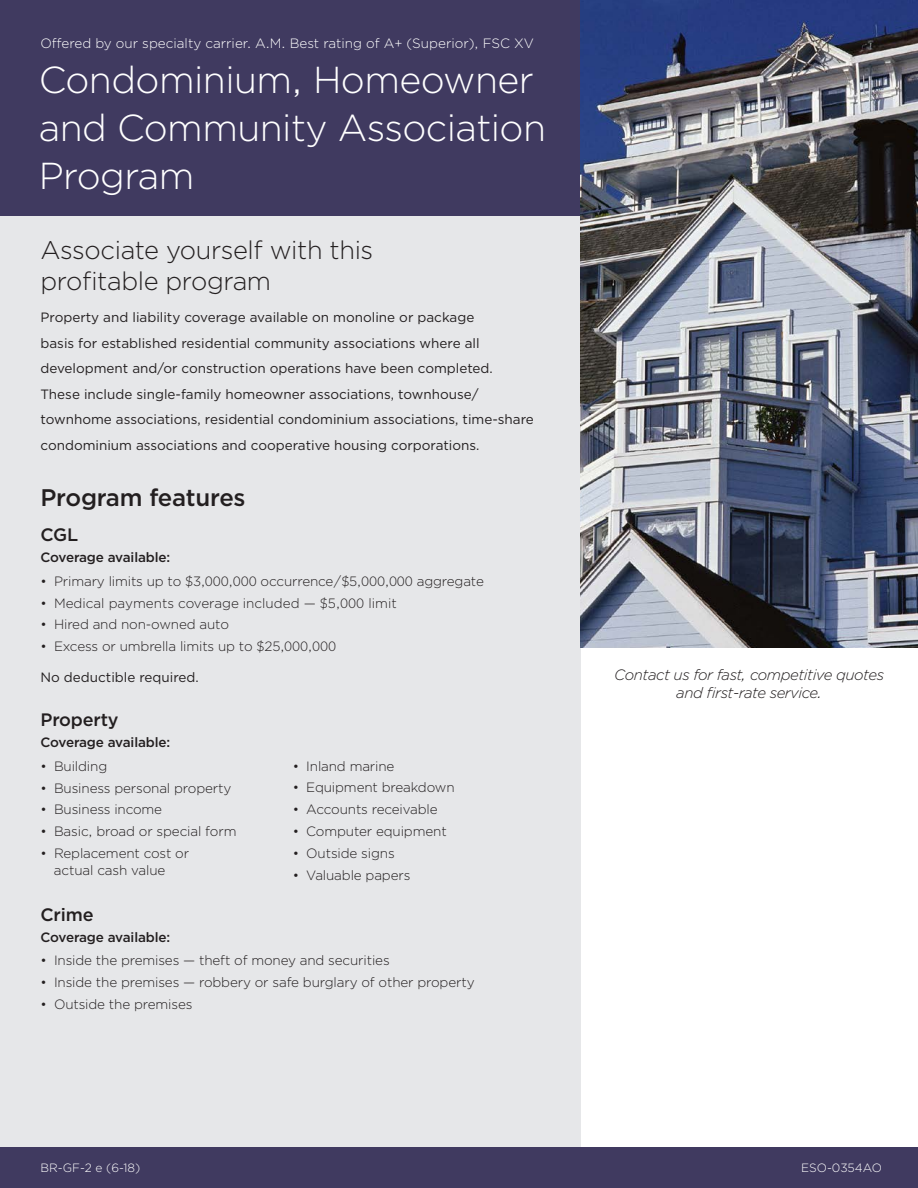
<style>
.page{position:relative;width:918px;height:1188px;background:#fff}
.page>*{position:absolute;margin:0;border:0;box-sizing:border-box;transform-origin:0 0}
.Program_Title{font:300 37.5px/48px "Gotham";letter-spacing:-.015em;color:#fff}
.Tagline{font:300 25.5px "Gotham";letter-spacing:-.015em;color:#231f20}
.Subhead_1{font:500 24px "Gotham";letter-spacing:-.01em;color:#231f20}
.Subhead_2{font:500 18px "Gotham";letter-spacing:-.01em;color:#231f20}
.Contact_us{font:italic 300 15px/18px "Gotham";letter-spacing:-.03em;color:#231f20;text-align:center}
.Bulleted_List{font:300 13.5px/16.5px "Gotham";letter-spacing:-.01em;color:#231f20}
.Intro_Blurb_Text{font:13.5px/25.5px "Gotham";color:#231f20}
.Offered_by{font:300 13.5px "Gotham";color:#fff}
.Subhead_3{font:500 13.5px "Gotham";letter-spacing:-.01em;color:#231f20}
.Body_copy{font:13.5px "Gotham";color:#231f20}
.t1{font:300 12px "Gotham";color:#fff}
</style>
<div class="page">
<div style="left:0;top:216px;width:580px;height:932px;background:#e6e7e9"></div>
<div style="left:0;top:0;width:580px;height:216px;background:#403a60"></div>
<div style="left:0;top:1148px;width:918px;height:40px;background:#403a60"></div>
<img style="left:580px;top:0;width:338px;height:648px">
<p class="Offered_by" style="left:40px;top:34px;width:495px">Offered by our specialty carrier. A.M. Best rating of A+ (Superior), FSC XV</p>
<p class="Program_Title" style="left:39px;top:55px;width:496px">Condominium, Homeowner</p>
<p class="Program_Title" style="left:39px;top:103px;width:509px">and Community Association<br>Program</p>
<p class="Tagline" style="left:40px;top:234px;width:334px">Associate yourself with this</p>
<p class="Tagline" style="left:40px;top:265px;width:232px">profitable program</p>
<p class="Intro_Blurb_Text" style="left:40px;top:305px;width:495px">Property and liability coverage available on monoline or package<br>basis for established residential community associations where all development and/or construction operations have been completed.<br>These include single-family homeowner associations, townhouse/ townhome associations, residential condominium associations, time-share condominium associations and cooperative housing corporations.</p>
<p class="Subhead_1" style="left:40px;top:482px;width:207px">Program features</p>
<p class="Subhead_2" style="left:40px;top:523px;width:39px">CGL</p>
<p class="Subhead_3" style="left:40px;top:549px;width:131px">Coverage available:</p>
<p class="Bulleted_List" style="left:40px;top:572px;width:445px">• Primary limits up to $3,000,000 occurrence/$5,000,000 aggregate</p>
<p class="Bulleted_List" style="left:40px;top:594px;width:358px">• Medical payments coverage included — $5,000 limit</p>
<p class="Bulleted_List" style="left:40px;top:616px;width:190px">• Hired and non-owned auto</p>
<p class="Bulleted_List" style="left:40px;top:638px;width:297px">• Excess or umbrella limits up to $25,000,000</p>
<p class="Body_copy" style="left:40px;top:669px;width:160px">No deductible required.</p>
<p class="Subhead_2" style="left:40px;top:708px;width:80px">Property</p>
<p class="Subhead_3" style="left:40px;top:734px;width:131px">Coverage available:</p>
<p class="Bulleted_List" style="left:40px;top:757px;width:68px">• Building</p>
<p class="Bulleted_List" style="left:40px;top:779px;width:192px">• Business personal property</p>
<p class="Bulleted_List" style="left:40px;top:801px;width:123px">• Business income</p>
<p class="Bulleted_List" style="left:40px;top:823px;width:198px">• Basic, broad or special form</p>
<p class="Bulleted_List" style="left:54px;top:845px;width:137px;text-indent:-13px">• Replacement cost or actual cash value</p>
<p class="Subhead_2" style="left:40px;top:902px;width:55px">Crime</p>
<p class="Subhead_3" style="left:40px;top:929px;width:131px">Coverage available:</p>
<p class="Bulleted_List" style="left:40px;top:952px;width:351px">• Inside the premises — theft of money and securities</p>
<p class="Bulleted_List" style="left:40px;top:974px;width:436px">• Inside the premises — robbery or safe burglary of other property</p>
<p class="Bulleted_List" style="left:40px;top:996px;width:153px">• Outside the premises</p>
<p class="Bulleted_List" style="left:293px;top:757px;width:103px">• Inland marine</p>
<p class="Bulleted_List" style="left:293px;top:779px;width:163px">• Equipment breakdown</p>
<p class="Bulleted_List" style="left:293px;top:801px;width:146px">• Accounts receivable</p>
<p class="Bulleted_List" style="left:293px;top:823px;width:155px">• Computer equipment</p>
<p class="Bulleted_List" style="left:293px;top:845px;width:103px">• Outside signs</p>
<p class="Bulleted_List" style="left:293px;top:867px;width:119px">• Valuable papers</p>
<p class="t1" style="left:40px;top:1160px;width:101px">BR-GF-2 e (6-18)</p>
<p class="Contact_us" style="left:614px;top:665px;width:271px">Contact us for fast, competitive quotes and first-rate service.</p>
<p class="t1" style="left:801px;top:1160px;width:82px">ESO-0354AO</p>
</div>
